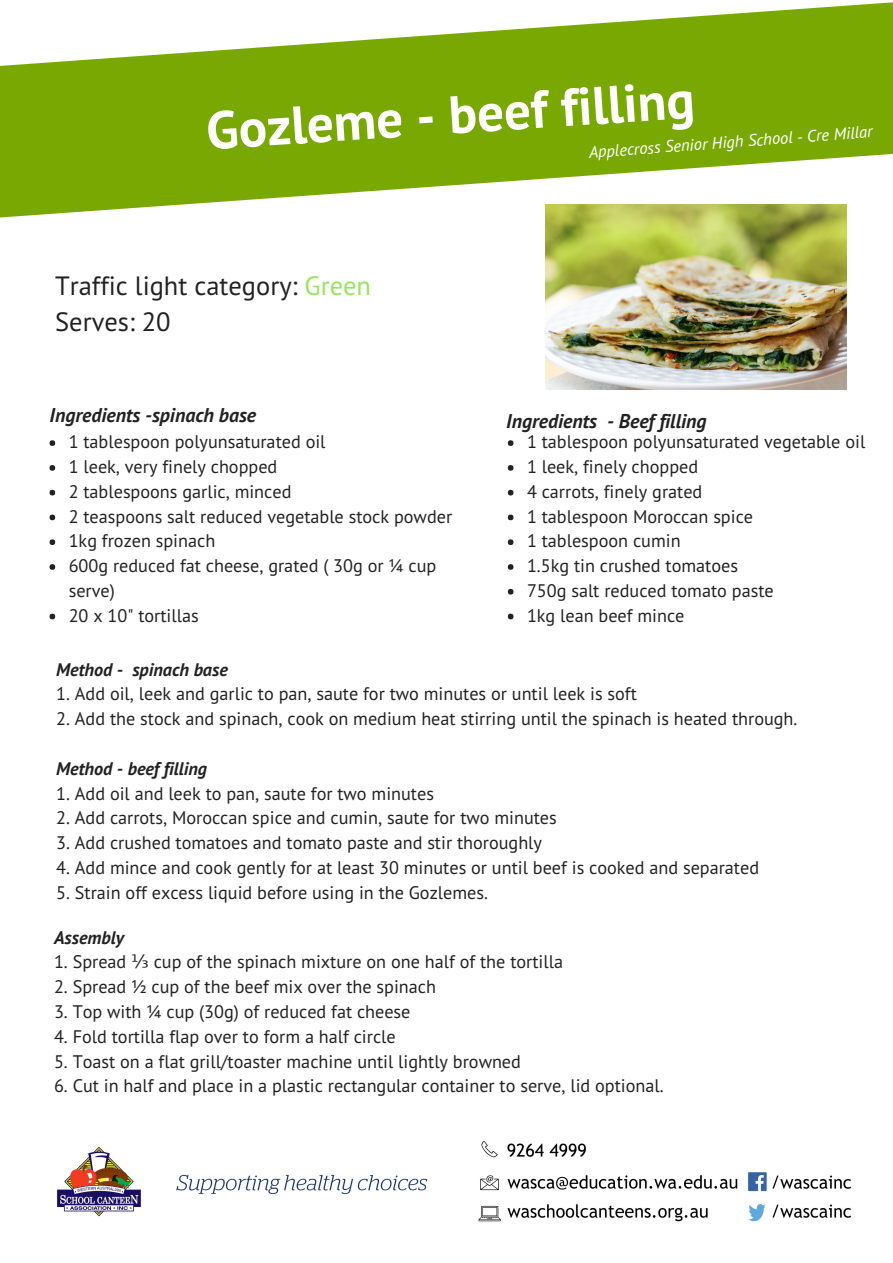
<style>
.page{position:relative;width:893px;height:1263px;background:#fff}
.page>*{position:absolute;margin:0;border:0;box-sizing:border-box;transform-origin:0 0}
.t1{font:700 52.95px "PT Sans";color:#fff}
.t2{font:26.55px/36px "PT Sans";color:#222}
.t3{font:italic 700 19.8px "PT Sans";color:#222}
.t4{font:18.15px/24.8px "PT Sans";color:#222}
.t5{font:italic 700 18.15px "PT Sans";color:#222}
.t6{font:italic 16.5px "PT Sans";color:#fff}
.s1{color:#99e265}
.s2{font-family:"DejaVu Sans"}
</style>
<div class="page">
<svg style="left:0;top:2px;width:893px;height:215px;fill:#7aa802"></svg>
<svg style="left:508px;top:440px;width:5px;height:6px"></svg>
<svg style="left:508px;top:465px;width:5px;height:6px"></svg>
<svg style="left:508px;top:490px;width:5px;height:5px"></svg>
<svg style="left:508px;top:515px;width:5px;height:5px"></svg>
<svg style="left:508px;top:539px;width:5px;height:6px"></svg>
<svg style="left:508px;top:564px;width:5px;height:6px"></svg>
<svg style="left:508px;top:589px;width:5px;height:5px"></svg>
<svg style="left:508px;top:614px;width:5px;height:5px"></svg>
<img style="left:478px;top:1141px;width:373px;height:81px">
<img style="left:57px;top:1147px;width:371px;height:70px">
<svg style="left:50px;top:440px;width:5px;height:6px"></svg>
<svg style="left:50px;top:465px;width:5px;height:6px"></svg>
<svg style="left:50px;top:490px;width:5px;height:5px"></svg>
<svg style="left:50px;top:515px;width:5px;height:5px"></svg>
<svg style="left:50px;top:539px;width:5px;height:6px"></svg>
<svg style="left:50px;top:564px;width:5px;height:6px"></svg>
<svg style="left:50px;top:614px;width:5px;height:5px"></svg>
<img style="left:545px;top:205px;width:302px;height:185px">
<h1 class="t1" style="left:204px;top:97px;width:491px;rotate:-4deg">Gozleme - beef filling</h1>
<p class="t6" style="left:588px;top:141px;width:286px;rotate:-4deg">Applecross Senior High School - Cre Millar</p>
<h2 class="t2" style="left:55px;top:267px;width:317px">Traffic light category: <span class="s1">Green<br></span>Serves: 20</h2>
<p class="t3" style="left:50px;top:402px;width:208px">Ingredients -spinach base</p>
<p class="t4" style="left:69px;top:429px;width:385px">1 tablespoon polyunsaturated oil<br>1 leek, very finely chopped<br>2 tablespoons garlic, minced<br>2 teaspoons salt reduced vegetable stock powder<br>1kg frozen spinach<br>600g reduced fat cheese, grated ( 30g or ¼ cup serve)<br>20 x 10" tortillas</p>
<p class="t3" style="left:506px;top:408px;width:202px">Ingredients - Beef filling</p>
<p class="t4" style="left:527px;top:429px;width:340px">1 tablespoon polyunsaturated vegetable oil<br>1 leek, finely chopped<br>4 carrots, finely grated<br>1 tablespoon Moroccan spice<br>1 tablespoon cumin<br>1.5kg tin crushed tomatoes<br>750g salt reduced tomato paste<br>1kg lean beef mince</p>
<p class="t5" style="left:56px;top:657px;width:173px">Method - spinach base</p>
<p class="t4" style="left:56px;top:681px;width:582px">1. Add oil, leek and garlic to pan, saute for two minutes or until leek is soft</p>
<p class="t4" style="left:56px;top:706px;width:743px">2. Add the stock and spinach, cook on medium heat stirring until the spinach is heated through.</p>
<p class="t5" style="left:56px;top:756px;width:152px">Method - beef filling</p>
<p class="t4" style="left:56px;top:780px;width:379px">1. Add oil and leek to pan, saute for two minutes</p>
<p class="t4" style="left:56px;top:805px;width:502px">2. Add carrots, Moroccan spice and cumin, saute for two minutes</p>
<p class="t4" style="left:56px;top:830px;width:487px">3. Add crushed tomatoes and tomato paste and stir thoroughly</p>
<p class="t4" style="left:56px;top:855px;width:704px">4. Add mince and cook gently for at least 30 minutes or until beef is cooked and separated</p>
<p class="t4" style="left:56px;top:879px;width:433px">5. Strain off excess liquid before using in the Gozlemes.</p>
<p class="t5" style="left:54px;top:925px;width:71px">Assembly</p>
<p class="t4" style="left:54px;top:949px;width:510px">1. Spread <span class="s2">⅓</span> cup of the spinach mixture on one half of the tortilla</p>
<p class="t4" style="left:54px;top:974px;width:383px">2. Spread ½ cup of the beef mix over the spinach</p>
<p class="t4" style="left:54px;top:999px;width:358px">3. Top with ¼ cup (30g) of reduced fat cheese</p>
<p class="t4" style="left:54px;top:1024px;width:343px">4. Fold tortilla flap over to form a half circle</p>
<p class="t4" style="left:54px;top:1048px;width:468px">5. Toast on a flat grill/toaster machine until lightly browned</p>
<p class="t4" style="left:54px;top:1073px;width:611px">6. Cut in half and place in a plastic rectangular container to serve, lid optional.</p>
</div>
